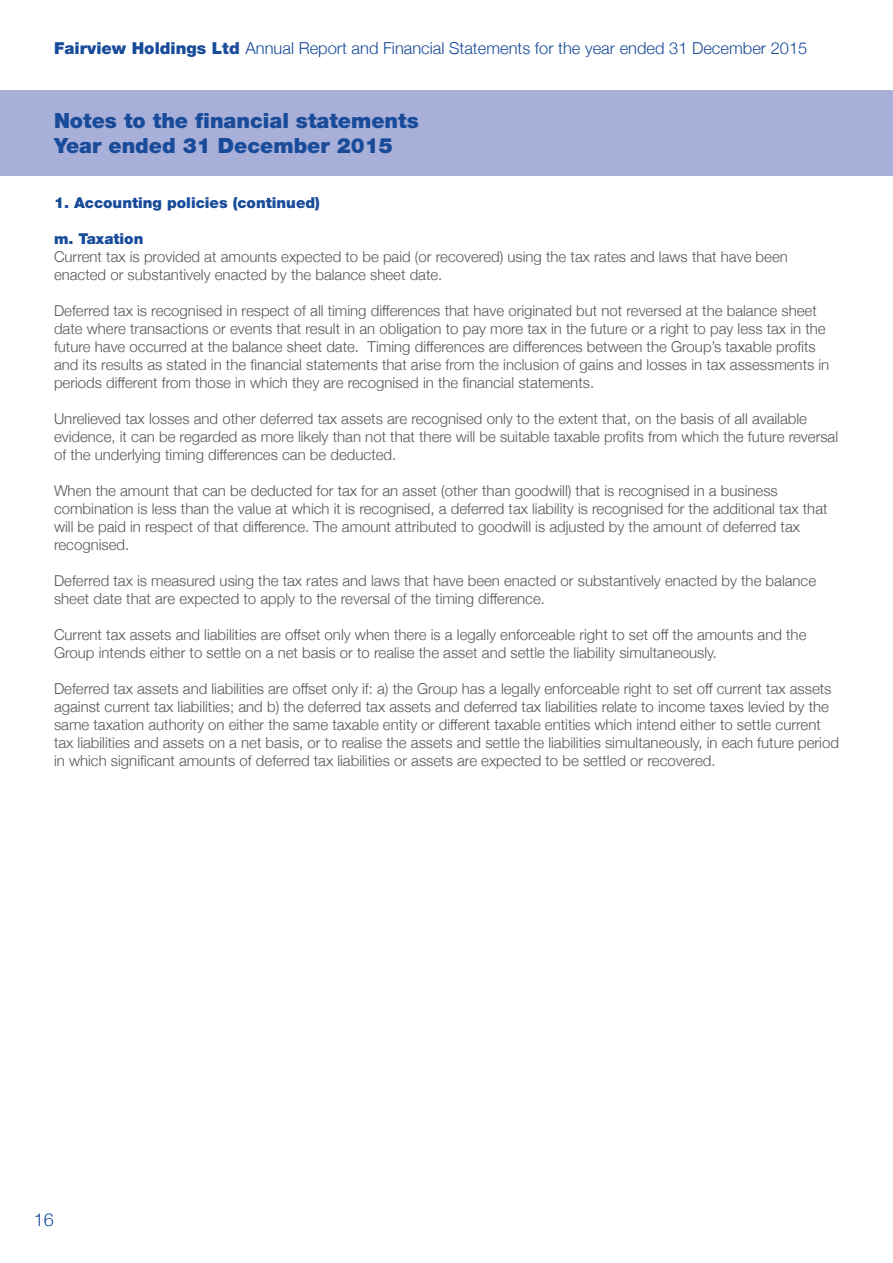
<style>
.page{position:relative;width:893px;height:1263px;background:#fff}
.page>*{position:absolute;margin:0;border:0;box-sizing:border-box;transform-origin:0 0}
.t1{font:900 21px/25.2px "Helvetica Neue LT Std";color:#184b99}
.t2{font:300 18px "Helvetica Neue";color:#184b99}
.t3{font:300 16.5px "Helvetica Neue";color:#184b99}
.t4{font:300 15px/18px "Helvetica Neue";color:#575756}
.t5{font:900 15px "Helvetica Neue LT Std";color:#184b99}
.s1{font-family:"Helvetica Neue LT Std";font-weight:900}
</style>
<div class="page">
<div style="left:0;top:90px;width:893px;height:86px;background:#a8afd8"></div>
<p class="t3" style="left:54px;top:35px;width:755px"><span class="s1">Fairview Holdings Ltd</span> Annual Report and Financial Statements for the year ended 31 December 2015</p>
<h1 class="t1" style="left:54px;top:108px;width:366px">Notes to the financial statements<br>Year ended 31 December 2015</h1>
<p class="t5" style="left:54px;top:193px;width:267px">1. Accounting policies (continued)</p>
<p class="t5" style="left:54px;top:229px;width:91px">m. Taxation</p>
<p class="t4" style="left:54px;top:246px;width:735px">Current tax is provided at amounts expected to be paid (or recovered) using the tax rates and laws that have been enacted or substantively enacted by the balance sheet date.</p>
<p class="t4" style="left:54px;top:300px;width:777px">Deferred tax is recognised in respect of all timing differences that have originated but not reversed at the balance sheet date where transactions or events that result in an obligation to pay more tax in the future or a right to pay less tax in the future have occurred at the balance sheet date. Timing differences are differences between the Group’s taxable profits and its results as stated in the financial statements that arise from the inclusion of gains and losses in tax assessments in periods different from those in which they are recognised in the financial statements.</p>
<p class="t4" style="left:54px;top:408px;width:786px">Unrelieved tax losses and other deferred tax assets are recognised only to the extent that, on the basis of all available evidence, it can be regarded as more likely than not that there will be suitable taxable profits from which the future reversal of the underlying timing differences can be deducted.</p>
<p class="t4" style="left:54px;top:480px;width:775px">When the amount that can be deducted for tax for an asset (other than goodwill) that is recognised in a business combination is less than the value at which it is recognised, a deferred tax liability is recognised for the additional tax that will be paid in respect of that difference. The amount attributed to goodwill is adjusted by the amount of deferred tax recognised.</p>
<p class="t4" style="left:54px;top:570px;width:764px">Deferred tax is measured using the tax rates and laws that have been enacted or substantively enacted by the balance sheet date that are expected to apply to the reversal of the timing difference.</p>
<p class="t4" style="left:54px;top:624px;width:754px">Current tax assets and liabilities are offset only when there is a legally enforceable right to set off the amounts and the<br>Group intends either to settle on a net basis or to realise the asset and settle the liability simultaneously.</p>
<p class="t4" style="left:54px;top:678px;width:786px">Deferred tax assets and liabilities are offset only if: a) the Group has a legally enforceable right to set off current tax assets against current tax liabilities; and b) the deferred tax assets and deferred tax liabilities relate to income taxes levied by the same taxation authority on either the same taxable entity or different taxable entities which intend either to settle current tax liabilities and assets on a net basis, or to realise the assets and settle the liabilities simultaneously, in each future period in which significant amounts of deferred tax liabilities or assets are expected to be settled or recovered.</p>
<p class="t2" style="left:34px;top:1205px;width:22px">16</p>
</div>
